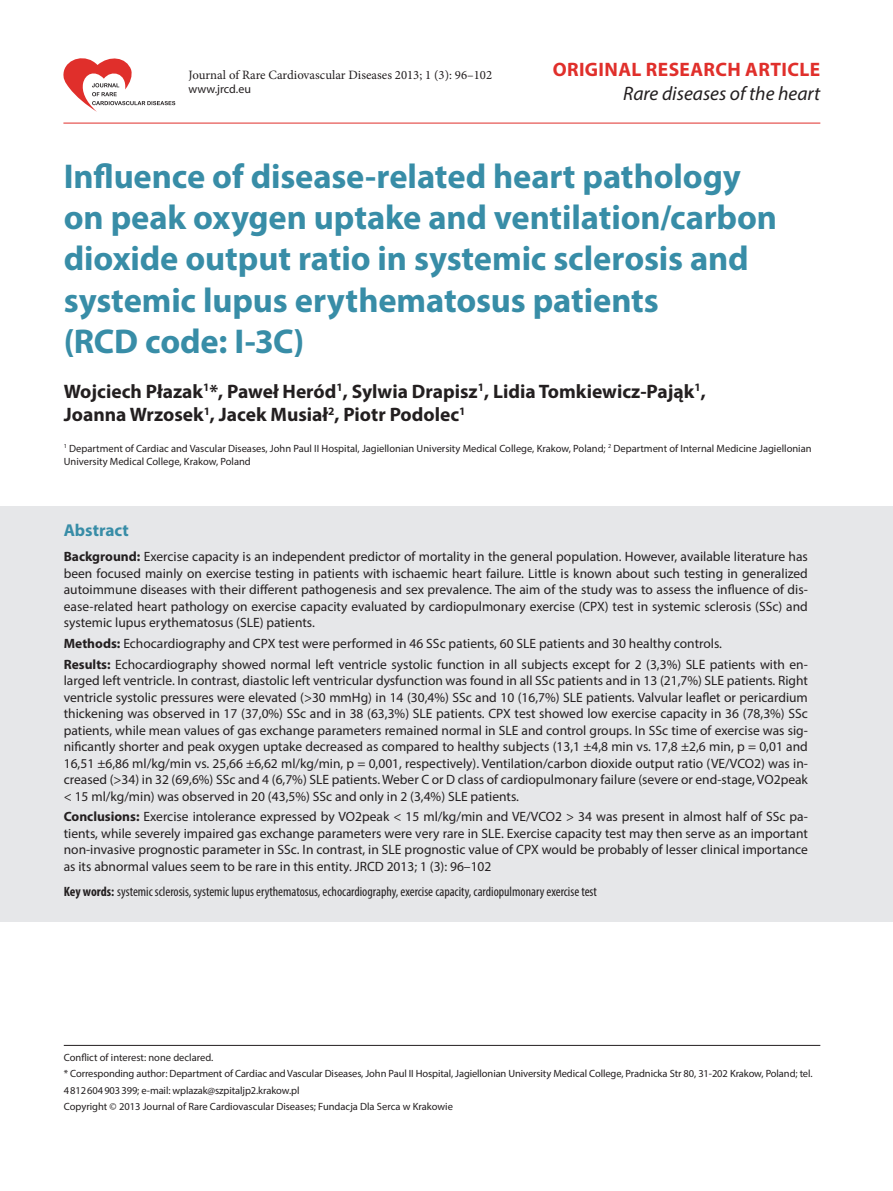
<style>
.page{position:relative;width:893px;height:1191px;background:#fff}
.page>*{position:absolute;margin:0;border:0;box-sizing:border-box;transform-origin:0 0}
.t1{font:700 34.5px/41.4px "Myriad Pro";letter-spacing:-.005em;color:#388da7}
.t2{font:700 19.5px/23.4px "Myriad Pro";color:#231f20}
.t3{font:700 19.5px "Myriad Pro";letter-spacing:.02em;color:#e02f2b}
.t4{font:italic 19.5px "Myriad Pro";color:#231f20}
.t5{font:700 17.25px "Myriad Pro";color:#388da7}
.t6{font:13.5px/16.5px "Myriad Pro";color:#231f20;text-align:justify}
.t7{font:condensed 13.5px "Myriad Pro";color:#231f20}
.t8{font:12.75px "Minion Pro";color:#231f20}
.t9{font:12px "Myriad Pro";color:#231f20}
.t10{font:10.5px/16.5px "Myriad Pro";color:#231f20}
.s1{font-weight:700}
</style>
<div class="page">
<hr style="left:63px;top:123px;width:757px;height:1px;background:#e02f2b">
<svg style="left:63px;top:58px;width:112px;height:54px"></svg>
<hr style="left:64px;top:1045px;width:756px;height:1px;background:#231f20">
<div style="left:0;top:506px;width:893px;height:415px;background:#e6e7e9"></div>
<p class="t8" style="left:188px;top:66px;width:305px">Journal of Rare Cardiovascular Diseases 2013; 1 (3): 96–102</p>
<p class="t9" style="left:188px;top:81px;width:64px">www.jrcd.eu</p>
<h2 class="t3" style="left:553px;top:57px;width:269px">ORIGINAL RESEARCH ARTICLE</h2>
<h2 class="t4" style="left:623px;top:81px;width:199px">Rare diseases of the heart</h2>
<h1 class="t1" style="left:64px;top:154px;width:715px">Influence of disease‑related heart pathology on peak oxygen uptake and ventilation/carbon dioxide output ratio in systemic sclerosis and systemic lupus erythematosus patients<br>(RCD code: I-3C)</h1>
<h2 class="t2" style="left:64px;top:379px;width:643px">Wojciech Płazak<sup>1</sup>*, Paweł Heród<sup>1</sup>, Sylwia Drapisz<sup>1</sup>, Lidia Tomkiewicz‑Pająk<sup>1</sup>,<br>Joanna Wrzosek<sup>1</sup>, Jacek Musiał<sup>2</sup>, Piotr Podolec<sup>1</sup></h2>
<p class="t10" style="left:64px;top:441px;width:749px;line-height:13.5px"><sup>1</sup> Department of Cardiac and Vascular Diseases, John Paul II Hospital, Jagiellonian University Medical College, Krakow, Poland; <sup>2</sup> Department of Internal Medicine Jagiellonian<br>University Medical College, Krakow, Poland</p>
<p class="t5" style="left:64px;top:519px;width:67px">Abstract</p>
<p class="t6" style="left:64px;top:548px;width:746px"><span class="s1">Background:</span> Exercise capacity is an independent predictor of mortality in the general population. However, available literature has been focused mainly on exercise testing in patients with ischaemic heart failure. Little is known about such testing in generalized autoimmune diseases with their different pathogenesis and sex prevalence. The aim of the study was to assess the influence of dis&shy;ease‑related heart pathology on exercise capacity evaluated by cardiopulmonary exercise (CPX) test in systemic sclerosis (SSc) and systemic lupus erythematosus (SLE) patients.</p>
<p class="t6" style="left:64px;top:633px;width:746px;line-height:20.7px"><span class="s1">Methods:</span> Echocardiography and CPX test were performed in 46 SSc patients, 60 SLE patients and 30 healthy controls.<br><span class="s1">Results:</span> Echocardiography showed normal left ventricle systolic function in all subjects except for 2 (3,3%) SLE patients with en-</p>
<p class="t6" style="left:64px;top:672px;width:746px">larged left ventricle. In contrast, diastolic left ventricular dysfunction was found in all SSc patients and in 13 (21,7%) SLE patients. Right ventricle systolic pressures were elevated (&gt;30 mmHg) in 14 (30,4%) SSc and 10 (16,7%) SLE patients. Valvular leaflet or pericardium thickening was observed in 17 (37,0%) SSc and in 38 (63,3%) SLE patients. CPX test showed low exercise capacity in 36 (78,3%) SSc patients, while mean values of gas exchange parameters remained normal in SLE and control groups. In SSc time of exercise was sig&shy;nificantly shorter and peak oxygen uptake decreased as compared to healthy subjects (13,1 ±4,8 min vs. 17,8 ±2,6 min, p = 0,01 and 16,51 ±6,86 ml/kg/min vs. 25,66 ±6,62 ml/kg/min, p = 0,001, respectively). Ventilation/carbon dioxide output ratio (VE/VCO2) was in&shy;creased (&gt;34) in 32 (69,6%) SSc and 4 (6,7%) SLE patients. Weber C or D class of cardiopulmonary failure (severe or end‑stage, VO2peak &lt; 15 ml/kg/min) was observed in 20 (43,5%) SSc and only in 2 (3,4%) SLE patients.</p>
<p class="t6" style="left:64px;top:808px;width:746px"><span class="s1">Conclusions:</span> Exercise intolerance expressed by VO2peak &lt; 15 ml/kg/min and VE/VCO2 &gt; 34 was present in almost half of SSc pa&shy;tients, while severely impaired gas exchange parameters were very rare in SLE. Exercise capacity test may then serve as an important non‑invasive prognostic parameter in SSc. In contrast, in SLE prognostic value of CPX would be probably of lesser clinical importance as its abnormal values seem to be rare in this entity. JRCD 2013; 1 (3): 96–102</p>
<p class="t7" style="left:64px;top:883px;width:535px"><span class="s1">Key words:</span> systemic sclerosis, systemic lupus erythematosus, echocardiography, exercise capacity, cardiopulmonary exercise test</p>
<p class="t10" style="left:64px;top:1048px;width:750px">Conflict of interest: none declared.<br>* Corresponding author: Department of Cardiac and Vascular Diseases, John Paul II Hospital, Jagiellonian University Medical College, Pradnicka Str 80, 31-202 Krakow, Poland; tel.<br>4812604903399; e‑mail: wplazak@szpitaljp2.krakow.pl<br>Copyright © 2013 Journal of Rare Cardiovascular Diseases; Fundacja Dla Serca w Krakowie</p>
</div>
